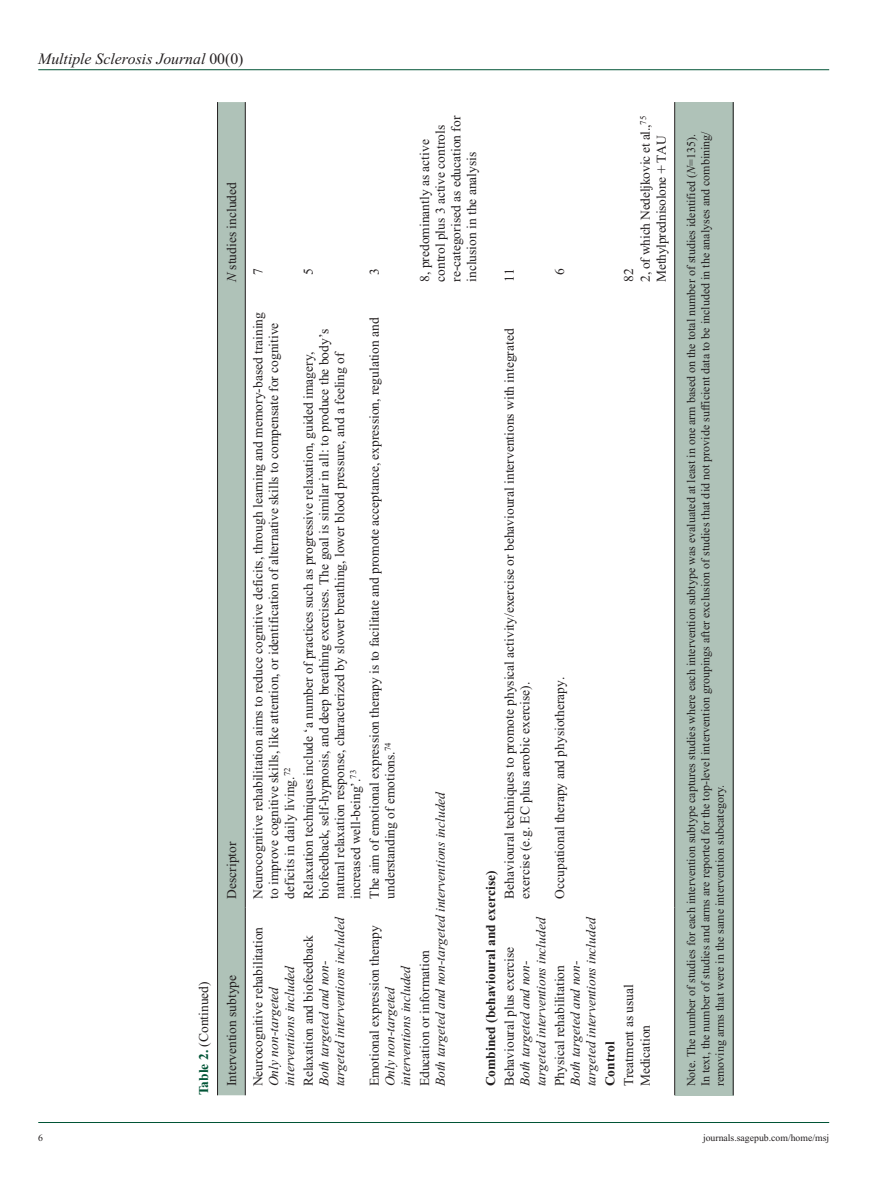
<style>
.page{position:relative;width:893px;height:1191px;background:#fff}
.page>*{position:absolute;margin:0;border:0;box-sizing:border-box;transform-origin:0 0}
.t1{font:italic 15.75px "Times New Roman";color:#231f20}
.t2{font:13.5px/15.8px "Times New Roman";color:#231f20}
.t3{font:italic 13.5px/15.8px "Times New Roman";color:#231f20}
.t4{font:700 13.5px "Times New Roman";color:#231f20}
.t5{font:12px/14.2px "Times New Roman";color:#231f20}
.t6{font:9.75px "Times New Roman";color:#231f20}
.s1{font-style:normal}
.s2{font-weight:700;color:#015436}
.s3{font-style:italic}
</style>
<div class="page">
<hr style="left:38px;top:69px;width:791px;height:1px;background:#015436">
<hr style="left:38px;top:1122px;width:791px;height:1px;background:#015436">
<div style="left:675px;top:102px;width:59px;height:993px;background:#afc2b8"></div>
<hr style="left:733px;top:102px;width:1px;height:993px;background:#231f20">
<div style="left:218px;top:102px;width:27px;height:993px;background:#afc2b8"></div>
<hr style="left:245px;top:907px;width:1px;height:188px;background:#231f20">
<hr style="left:245px;top:291px;width:1px;height:616px;background:#231f20">
<hr style="left:245px;top:102px;width:1px;height:189px;background:#231f20">
<hr style="left:674px;top:907px;width:1px;height:188px;background:#231f20">
<hr style="left:674px;top:291px;width:1px;height:616px;background:#231f20">
<hr style="left:674px;top:102px;width:1px;height:189px;background:#231f20">
<hr style="left:217px;top:102px;width:1px;height:993px;background:#231f20">
<p class="t1" style="left:38px;top:50px;width:207px">Multiple Sclerosis Journal <span class="s1">00(0)</span></p>
<p class="t2" style="left:196px;top:1095px;width:115px;rotate:-90deg"><span class="s2">Table 2.</span> (Continued)</p>
<p class="t2" style="left:224px;top:282px;width:101px;rotate:-90deg"><span class="s3">N</span> studies included</p>
<p class="t2" style="left:224px;top:898px;width:59px;rotate:-90deg">Descriptor</p>
<p class="t2" style="left:224px;top:1086px;width:113px;rotate:-90deg">Intervention subtype</p>
<p class="t2" style="left:250px;top:275px;width:8px;rotate:-90deg">7</p>
<p class="t2" style="left:300px;top:275px;width:8px;rotate:-90deg">5</p>
<p class="t2" style="left:366px;top:275px;width:8px;rotate:-90deg">3</p>
<p class="t2" style="left:417px;top:282px;width:168px;rotate:-90deg">8, predominantly as active control plus 3 active controls re-categorised as education for inclusion in the analysis</p>
<p class="t2" style="left:501px;top:282px;width:15px;rotate:-90deg">11</p>
<p class="t2" style="left:552px;top:275px;width:8px;rotate:-90deg">6</p>
<p class="t2" style="left:637px;top:282px;width:167px;rotate:-90deg">2, of which Nedeljkovic et al.,<sup>75<br></sup>Methylprednisolone TAU</p>
<p class="t2" style="left:621px;top:282px;width:15px;rotate:-90deg">82</p>
<p class="t2" style="left:250px;top:898px;width:588px;rotate:-90deg">Neurocognitive rehabilitation aims to reduce cognitive deficits, through learning and memory-based training to improve cognitive skills, like attention, or identification of alternative skills to compensate for cognitive deficits in daily living.<sup>72</sup></p>
<p class="t2" style="left:366px;top:898px;width:583px;rotate:-90deg">The aim of emotional expression therapy is to facilitate and promote acceptance, expression, regulation and understanding of emotions.<sup>74</sup></p>
<p class="t2" style="left:300px;top:898px;width:571px;rotate:-90deg">Relaxation techniques include ‘a number of practices such as progressive relaxation, guided imagery, biofeedback, self-hypnosis, and deep breathing exercises. The goal is similar in all: to produce the body’s natural relaxation response, characterized by slower breathing, lower blood pressure, and a feeling of increased well-being’.<sup>73</sup></p>
<p class="t2" style="left:250px;top:1086px;width:161px;rotate:-90deg">Neurocognitive rehabilitation</p>
<p class="t3" style="left:266px;top:1086px;width:122px;rotate:-90deg">Only non-targeted interventions included</p>
<p class="t3" style="left:316px;top:1086px;width:171px;rotate:-90deg">Both targeted and non&shy;targeted interventions included</p>
<p class="t2" style="left:300px;top:1086px;width:152px;rotate:-90deg">Relaxation and biofeedback</p>
<p class="t2" style="left:366px;top:1086px;width:163px;rotate:-90deg">Emotional expression therapy</p>
<p class="t3" style="left:382px;top:1086px;width:122px;rotate:-90deg">Only non-targeted interventions included</p>
<p class="t3" style="left:432px;top:1086px;width:296px;rotate:-90deg">Both targeted and non-targeted interventions included</p>
<p class="t2" style="left:417px;top:1086px;width:138px;rotate:-90deg">Education or information</p>
<p class="t2" style="left:501px;top:898px;width:571px;rotate:-90deg">Behavioural techniques to promote physical activity/exercise or behavioural interventions with integrated exercise (e.g. EC plus aerobic exercise).</p>
<p class="t2" style="left:552px;top:898px;width:223px;rotate:-90deg">Occupational therapy and physiotherapy.</p>
<p class="t4" style="left:483px;top:1086px;width:217px;rotate:-90deg">Combined (behavioural and exercise)</p>
<p class="t3" style="left:517px;top:1086px;width:171px;rotate:-90deg">Both targeted and non&shy;targeted interventions included</p>
<p class="t3" style="left:567px;top:1086px;width:171px;rotate:-90deg">Both targeted and non&shy;targeted interventions included</p>
<p class="t2" style="left:501px;top:1086px;width:141px;rotate:-90deg">Behavioural plus exercise</p>
<p class="t2" style="left:552px;top:1086px;width:123px;rotate:-90deg">Physical rehabilitation</p>
<p class="t4" style="left:602px;top:1086px;width:46px;rotate:-90deg">Control</p>
<p class="t2" style="left:621px;top:1086px;width:103px;rotate:-90deg">Treatment as usual</p>
<p class="t2" style="left:637px;top:1086px;width:63px;rotate:-90deg">Medication</p>
<p class="t5" style="left:684px;top:1086px;width:956px;rotate:-90deg">Note. The number of studies for each intervention subtype captures studies where each intervention subtype was evaluated at least in one arm based on the total number of studies identified (<span class="s3">N</span>=135).<br>In text, the number of studies and arms are reported for the top-level intervention groupings after exclusion of studies that did not provide sufficient data to be included in the analyses and combining/ removing arms that were in the same intervention subcategory.</p>
<p class="t6" style="left:38px;top:1132px;width:6px">6</p>
<p class="t6" style="left:703px;top:1132px;width:128px">journals.sagepub.com/home/msj</p>
</div>
